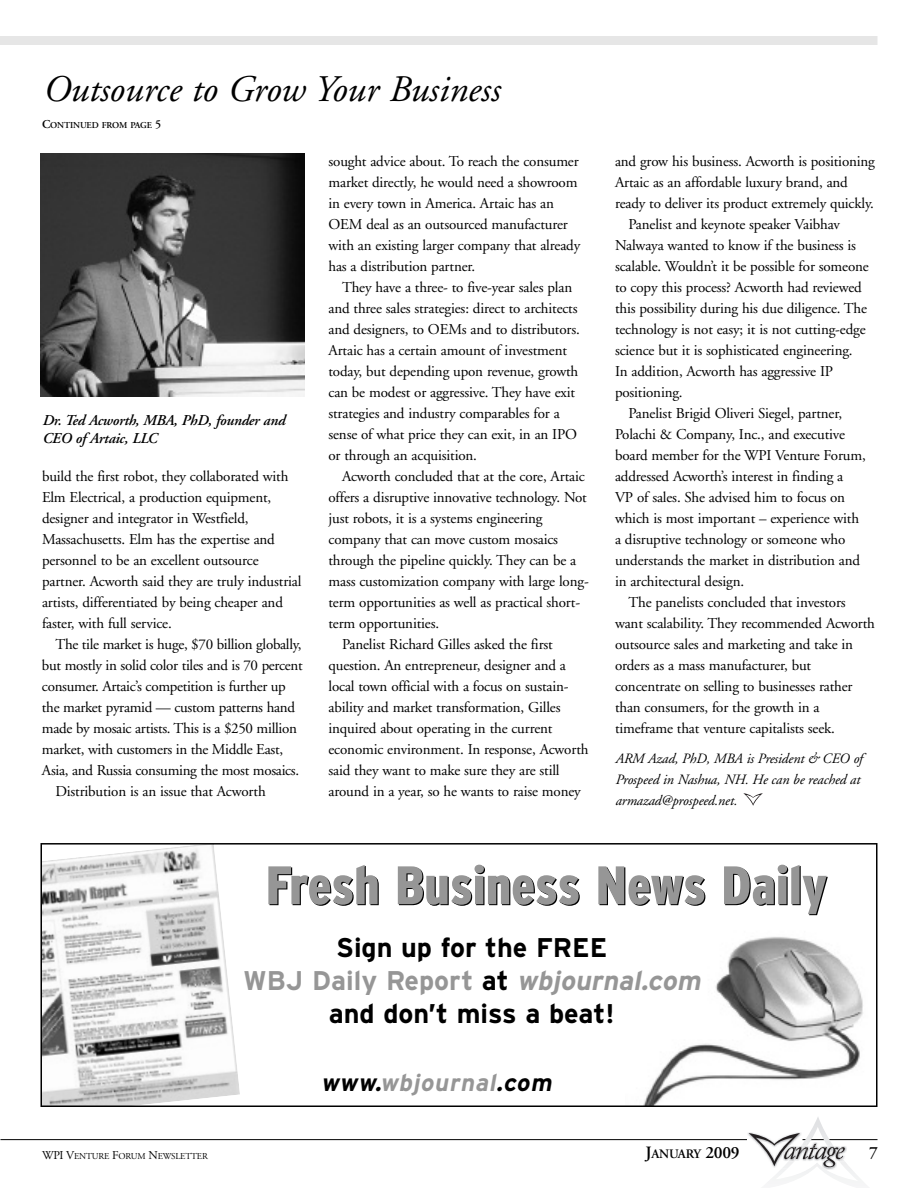
<style>
.page{position:relative;width:918px;height:1188px;background:#fff}
.page>*{position:absolute;margin:0;border:0;box-sizing:border-box;transform-origin:0 0}
.t1{font:54px "Interstate Black Condensed+TMQOBA";color:#000}
.t2{font:italic 37.5px "Adobe Garamond";color:#000}
.t3{font:27px/33px "Interstate Bold+TWRPHM";color:#000;text-align:center}
.t4{font:italic 24px "Interstate Bold+TWRPHM";color:#969696}
.t5{font:600 17.25px "Adobe Garamond";color:#000}
.t6{font:15px/21px "Adobe Garamond";letter-spacing:-.01em;color:#000}
.t7{font:italic 600 15px/18px "Adobe Garamond";letter-spacing:-.015em;color:#000}
.t8{font:italic 14.25px/21px "Adobe Garamond";letter-spacing:-.01em;color:#000}
.t9{font:600 12.9px "Adobe Garamond";letter-spacing:-.02em;color:#000}
.t10{font:9px "Adobe Garamond";letter-spacing:-.02em;color:#000}
.t11{font:600 9px "Adobe Garamond";letter-spacing:-.015em;color:#000}
.s1{font-size:12px}
.s2{color:#969696}
.s3{font-style:italic;color:#969696}
.s4{color:#000}
.s5{font-size:17.25px}
</style>
<div class="page">
<hr style="left:0;top:1139px;width:749px;height:1px;background:#000">
<hr style="left:801px;top:1139px;width:77px;height:1px;background:#000">
<svg style="left:749px;top:1117px;width:125px;height:66px"></svg>
<div style="left:0;top:36px;width:878px;height:9px;background:#e6e6e6"></div>
<svg style="left:743px;top:793px;width:20px;height:13px"></svg>
<img style="left:40px;top:154px;width:264px;height:243px">
<svg style="left:644px;top:937px;width:219px;height:167px"></svg>
<img style="left:43px;top:846px;width:197px;height:258px">
<div style="left:40px;top:843px;width:838px;height:264px;border:2px solid #000"></div>
<h2 class="t2" style="left:42px;top:74px;width:459px">Outsource to Grow Your Business</h2>
<p class="t11" style="left:42px;top:121px;width:121px"><span class="s1">C</span>ONTINUED FROM PAGE <span class="s1">5</span></p>
<p class="t7" style="left:42px;top:412px;width:244px">Dr. Ted Acworth, MBA, PhD, founder and<br>CEO of Artaic, LLC</p>
<p class="t6" style="left:42px;top:467px;width:261px">build the first robot, they collaborated with Elm Electrical, a production equipment, designer and integrator in Westfield, Massachusetts. Elm has the expertise and personnel to be an excellent outsource partner. Acworth said they are truly industrial artists, differentiated by being cheaper and faster, with full service.</p>
<p class="t6" style="left:56px;top:635px;width:248px">The tile market is huge, $70 billion globally,</p>
<p class="t6" style="left:42px;top:656px;width:262px">but mostly in solid color tiles and is 70 percent</p>
<p class="t6" style="left:42px;top:677px;width:245px">consumer. Artaic’s competition is further up</p>
<p class="t6" style="left:42px;top:698px;width:255px">the market pyramid — custom patterns hand</p>
<p class="t6" style="left:42px;top:719px;width:256px">made by mosaic artists. This is a $250 million</p>
<p class="t6" style="left:42px;top:740px;width:243px">market, with customers in the Middle East,</p>
<p class="t6" style="left:42px;top:761px;width:259px">Asia, and Russia consuming the most mosaics.</p>
<p class="t6" style="left:55px;top:782px;width:212px">Distribution is an issue that Acworth</p>
<p class="t6" style="left:328px;top:152px;width:253px">sought advice about. To reach the consumer market directly, he would need a showroom in every town in America. Artaic has an OEM deal as an outsourced manufacturer with an existing larger company that already has a distribution partner.</p>
<p class="t6" style="left:328px;top:278px;width:253px;text-indent:14px">They have a three- to five-year sales plan and three sales strategies: direct to architects and designers, to OEMs and to distributors.<br>Artaic has a certain amount of investment today, but depending upon revenue, growth can be modest or aggressive. They have exit strategies and industry comparables for a sense of what price they can exit, in an IPO or through an acquisition.</p>
<p class="t6" style="left:342px;top:467px;width:244px">Acworth concluded that at the core, Artaic</p>
<p class="t6" style="left:328px;top:488px;width:260px">offers a disruptive innovative technology. Not</p>
<p class="t6" style="left:329px;top:509px;width:216px">just robots, it is a systems engineering</p>
<p class="t6" style="left:329px;top:530px;width:231px">company that can move custom mosaics</p>
<p class="t6" style="left:329px;top:551px;width:249px">through the pipeline quickly. They can be a</p>
<p class="t6" style="left:329px;top:572px;width:262px">mass customization company with large long-</p>
<p class="t6" style="left:329px;top:593px;width:253px">term opportunities as well as practical short-</p>
<p class="t6" style="left:329px;top:614px;width:112px">term opportunities.</p>
<p class="t6" style="left:342px;top:635px;width:212px">Panelist Richard Gilles asked the first</p>
<p class="t6" style="left:329px;top:656px;width:239px">question. An entrepreneur, designer and a</p>
<p class="t6" style="left:329px;top:677px;width:242px">local town official with a focus on sustain-</p>
<p class="t6" style="left:329px;top:698px;width:234px">ability and market transformation, Gilles</p>
<p class="t6" style="left:329px;top:719px;width:225px">inquired about operating in the current</p>
<p class="t6" style="left:329px;top:740px;width:262px">economic environment. In response, Acworth</p>
<p class="t6" style="left:329px;top:761px;width:233px">said they want to make sure they are still</p>
<p class="t6" style="left:329px;top:782px;width:254px">around in a year, so he wants to raise money</p>
<p class="t6" style="left:615px;top:152px;width:261px">and grow his business. Acworth is positioning</p>
<p class="t6" style="left:615px;top:173px;width:234px">Artaic as an affordable luxury brand, and</p>
<p class="t6" style="left:615px;top:194px;width:261px">ready to deliver its product extremely quickly.</p>
<p class="t6" style="left:629px;top:215px;width:213px">Panelist and keynote speaker Vaibhav</p>
<p class="t6" style="left:615px;top:236px;width:243px">Nalwaya wanted to know if the business is</p>
<p class="t6" style="left:615px;top:257px;width:255px">scalable. Wouldn’t it be possible for someone</p>
<p class="t6" style="left:615px;top:278px;width:248px">to copy this process? Acworth had reviewed</p>
<p class="t6" style="left:615px;top:299px;width:254px">this possibility during his due diligence. The</p>
<p class="t6" style="left:615px;top:320px;width:252px">technology is not easy; it is not cutting-edge</p>
<p class="t6" style="left:615px;top:341px;width:239px">science but it is sophisticated engineering.</p>
<p class="t6" style="left:615px;top:362px;width:220px">In addition, Acworth has aggressive IP</p>
<p class="t6" style="left:615px;top:383px;width:69px">positioning.</p>
<p class="t6" style="left:629px;top:404px;width:215px">Panelist Brigid Oliveri Siegel, partner,</p>
<p class="t6" style="left:615px;top:425px;width:232px">Polachi &amp; Company, Inc., and executive</p>
<p class="t6" style="left:615px;top:446px;width:252px">board member for the WPI Venture Forum,</p>
<p class="t6" style="left:615px;top:467px;width:230px">addressed Acworth’s interest in finding a</p>
<p class="t6" style="left:615px;top:488px;width:232px">VP of sales. She advised him to focus on</p>
<p class="t6" style="left:615px;top:509px;width:246px">which is most important – experience with</p>
<p class="t6" style="left:615px;top:530px;width:232px">a disruptive technology or someone who</p>
<p class="t6" style="left:615px;top:551px;width:247px">understands the market in distribution and</p>
<p class="t6" style="left:615px;top:572px;width:131px">in architectural design.</p>
<p class="t6" style="left:629px;top:593px;width:219px">The panelists concluded that investors</p>
<p class="t6" style="left:615px;top:614px;width:261px">want scalability. They recommended Acworth</p>
<p class="t6" style="left:615px;top:635px;width:240px">outsource sales and marketing and take in</p>
<p class="t6" style="left:615px;top:656px;width:198px">orders as a mass manufacturer, but</p>
<p class="t6" style="left:615px;top:677px;width:239px">concentrate on selling to businesses rather</p>
<p class="t6" style="left:615px;top:698px;width:206px">than consumers, for the growth in a</p>
<p class="t6" style="left:615px;top:719px;width:221px">timeframe that venture capitalists seek.</p>
<p class="t8" style="left:615px;top:749px;width:249px">ARM Azad, PhD, MBA is President &amp; CEO of<br>Prospeed in Nashua, NH. He can be reached at armazad@prospeed.net.</p>
<h1 class="t1" style="left:267px;top:855px;width:563px">Fresh Business News Daily</h1>
<h3 class="t3" style="left:243px;top:931px;width:462px">Sign up for the FREE<br><span class="s2">WBJ Daily Report</span> at <span class="s3">wbjournal.com </span>and don’t miss a beat!</h3>
<h3 class="t4" style="left:321px;top:1068px;width:235px"><span class="s4">www.</span>wbjournal<span class="s4">.com</span></h3>
<p class="t10" style="left:42px;top:1153px;width:167px"><span class="s1">WPI V</span>ENTURE <span class="s1">F</span>ORUM <span class="s1">N</span>EWSLETTER</p>
<p class="t9" style="left:646px;top:1149px;width:96px"><span class="s5">J</span>ANUARY <span class="s5">2009</span></p>
<p class="t5" style="left:869px;top:1146px;width:10px">7</p>
</div>
